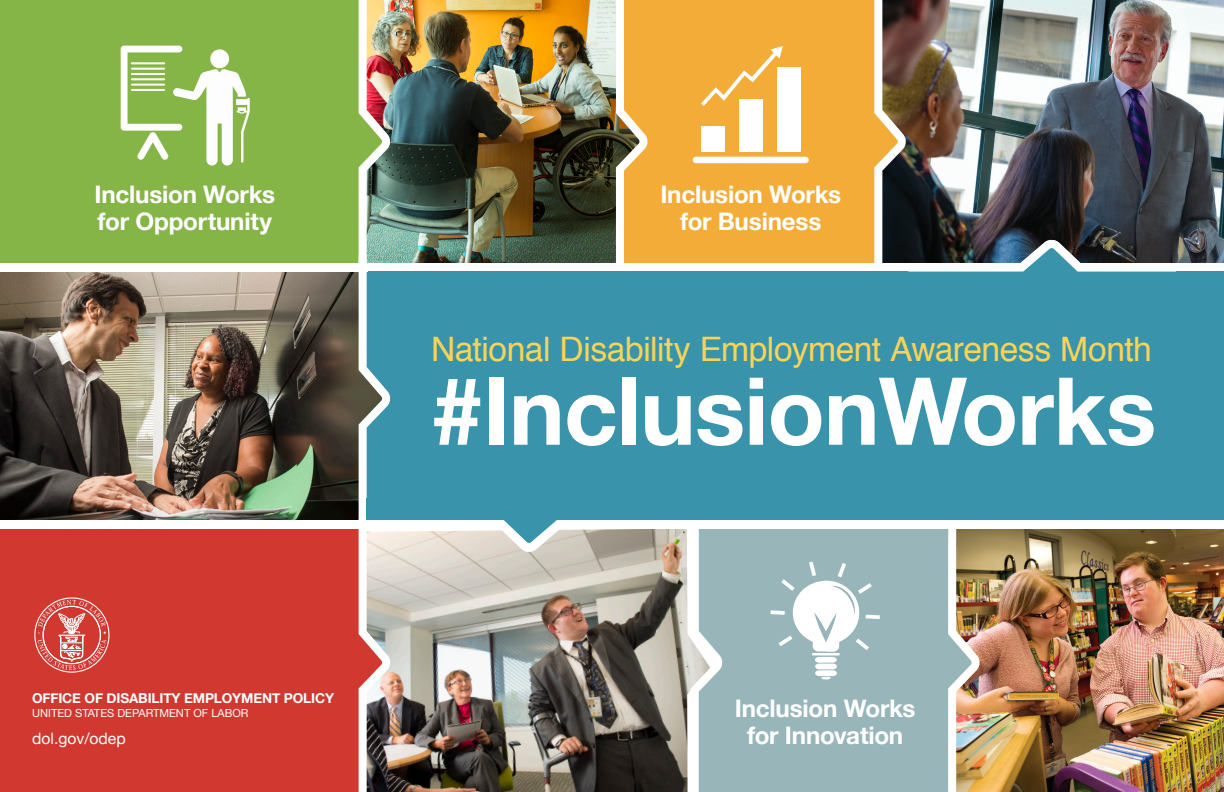
<style>
.page{position:relative;width:1224px;height:792px;background:#fff}
.page>*{position:absolute;margin:0;border:0;box-sizing:border-box;transform-origin:0 0}
.t1{font:700 93.9px "Helvetica Neue";letter-spacing:-.01em;color:#fff}
.t2{font:33.7px "Helvetica";letter-spacing:-.015em;color:#f7d458}
.t3{font:700 24.2px/27px "Helvetica Neue";letter-spacing:-.01em;color:#fff;text-align:center}
.t4{font:15.7px "Helvetica Neue";color:#fff}
.t5{font:700 13.6px "Helvetica Neue";letter-spacing:-.01em;color:#fff}
.t6{font:11.1px "Helvetica Neue";color:#fff}
</style>
<div class="page">
<img style="left:0;top:272px;width:359px;height:248px">
<div style="left:672px;top:293px;width:552px;height:205px;background:#3994ab"></div>
<img style="left:1195px;top:0;width:29px;height:263px">
<img style="left:980px;top:529px;width:244px;height:263px">
<img style="left:672px;top:529px;width:19px;height:263px">
<div style="left:0;top:0;width:359px;height:263px;background:#84b546"></div>
<div style="left:722px;top:529px;width:226px;height:263px;background:#98b5ba"></div>
<div style="left:0;top:529px;width:359px;height:263px;background:#d03830"></div>
<div style="left:672px;top:0;width:202px;height:263px;background:#f4ac38"></div>
<div style="left:693px;top:157px;width:116px;height:6px;background:#fff;border-radius:3px"></div>
<div style="left:701px;top:126px;width:23px;height:26px;background:#fff"></div>
<div style="left:739px;top:99px;width:23px;height:53px;background:#fff"></div>
<div style="left:777px;top:67px;width:23px;height:85px;background:#fff"></div>
<svg style="left:701px;top:46px;width:82px;height:60px"></svg>
<svg style="left:771px;top:562px;width:109px;height:117px"></svg>
<svg style="left:121px;top:46px;width:129px;height:120px"></svg>
<img style="left:948px;top:529px;width:32px;height:263px">
<svg style="left:691px;top:529px;width:31px;height:263px"></svg>
<div style="left:369px;top:272px;width:855px;height:21px;background:#3994ab"></div>
<img style="left:874px;top:0;width:321px;height:272px">
<img style="left:359px;top:0;width:313px;height:792px">
<div style="left:367px;top:498px;width:857px;height:22px;background:#3994ab"></div>
<svg style="left:38px;top:595px;width:68px;height:75px;background:#d9655f"></svg>
<h2 class="t3" style="left:94px;top:181px;width:182px;text-align:left">Inclusion Works for Opportunity</h2>
<h2 class="t3" style="left:660px;top:181px;width:182px">Inclusion Works for Business</h2>
<p class="t5" style="left:32px;top:687px;width:303px">OFFICE OF DISABILITY EMPLOYMENT POLICY</p>
<p class="t6" style="left:32px;top:705px;width:218px">UNITED STATES DEPARTMENT OF LABOR</p>
<p class="t4" style="left:32px;top:727px;width:95px">dol.gov/odep</p>
<h1 class="t2" style="left:431px;top:323px;width:722px">National Disability Employment Awareness Month</h1>
<p class="t1" style="left:431px;top:338px;width:727px">#InclusionWorks</p>
<h2 class="t3" style="left:735px;top:695px;width:182px">Inclusion Works for Innovation</h2>
</div>
